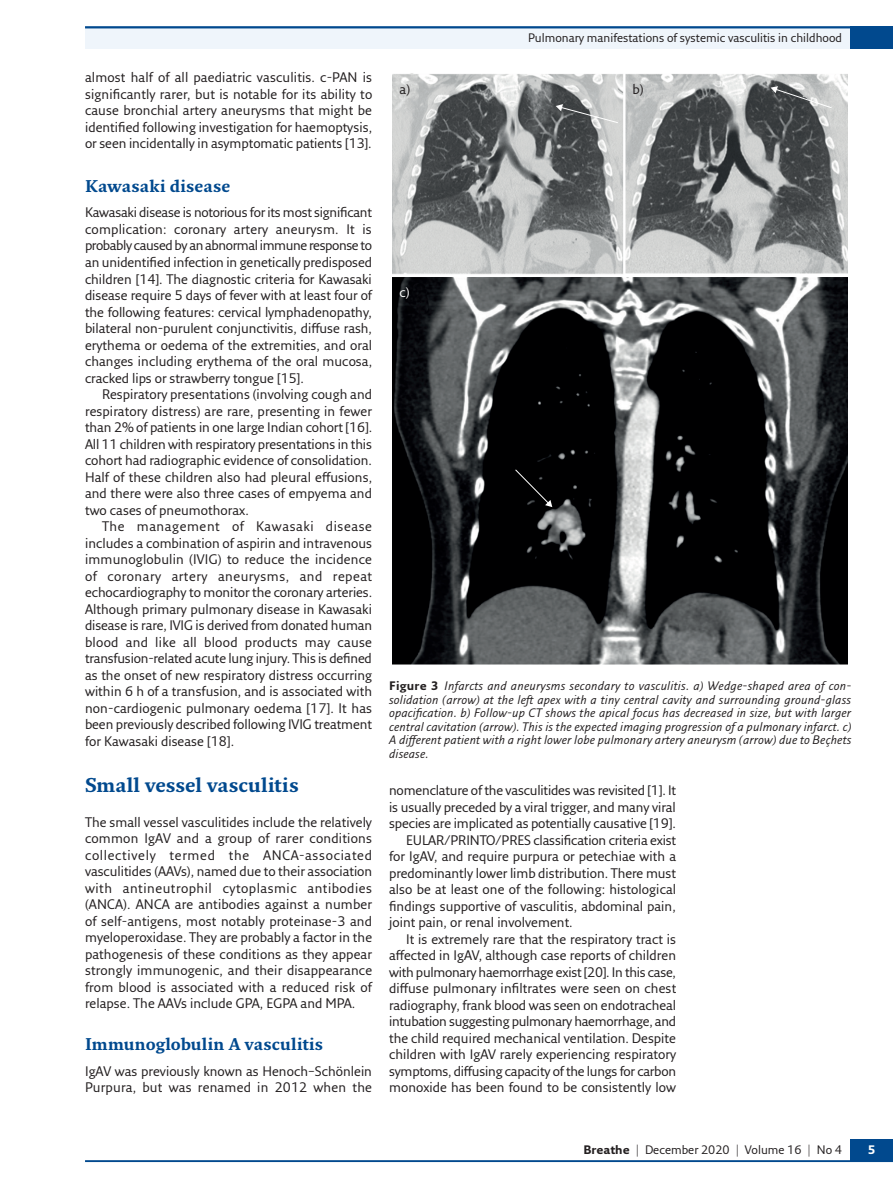
<style>
.page{position:relative;width:893px;height:1191px;background:#fff}
.page>*{position:absolute;margin:0;border:0;box-sizing:border-box;transform-origin:0 0}
.t1{font:700 19.5px "Fresco Std";color:#01498e}
.t2{font:700 16.5px "Fresco Std";letter-spacing:.01em;color:#01498e}
.t3{font:13.5px/16.5px "Fresco Sans Pro";color:#231f20;text-align:justify}
.t4{font:13.5px "Fresco Sans Pro";letter-spacing:-.02em;color:#231f20}
.t5{font:13.5px "Fresco Sans Pro";color:#fff}
.t6{font:italic 12px/13.5px "Fresco Sans Pro";letter-spacing:.015em;color:#231f20;text-align:justify}
.t7{font:12px "Fresco Sans Pro";color:#231f20}
.t8{font:700 12px "Fresco Sans Pro";color:#fff}
.s1{font-weight:700;font-style:normal}
.s2{font-weight:700}
</style>
<div class="page">
<hr style="left:85px;top:1160px;width:808px;height:2px;background:#01498e">
<div style="left:850px;top:1138px;width:43px;height:23px;background:#01498e"></div>
<div style="left:85px;top:26px;width:808px;height:23px;background:#eff5fb"></div>
<hr style="left:85px;top:26px;width:808px;height:2px;background:#01498e">
<div style="left:850px;top:26px;width:43px;height:23px;background:#01498e"></div>
<img style="left:393px;top:73px;width:454px;height:591px">
<svg style="left:556px;top:104px;width:63px;height:20px"></svg>
<svg style="left:771px;top:86px;width:61px;height:23px"></svg>
<svg style="left:514px;top:469px;width:38px;height:38px"></svg>
<p class="t3" style="left:85px;top:69px;width:289px">almost half of all paediatric vasculitis. c-PAN is significantly rarer, but is notable for its ability to cause bronchial artery aneurysms that might be identified following investigation for haemoptysis, or seen incidentally in asymptomatic patients [13].</p>
<p class="t2" style="left:85px;top:176px;width:147px">Kawasaki disease</p>
<p class="t3" style="left:85px;top:204px;width:289px">Kawasaki disease is notorious for its most significant complication: coronary artery aneurysm. It is probably caused by an abnormal immune response to an unidentified infection in genetically predisposed children [14]. The diagnostic criteria for Kawasaki disease require 5 days of fever with at least four of the following features: cervical lymphadenopathy, bilateral non-purulent conjunctivitis, diffuse rash, erythema or oedema of the extremities, and oral changes including erythema of the oral mucosa, cracked lips or strawberry tongue [15].</p>
<p class="t3" style="left:85px;top:386px;width:289px;text-indent:17px">Respiratory presentations (involving cough and respiratory distress) are rare, presenting in fewer than 2% of patients in one large Indian cohort [16].<br>All 11 children with respiratory presentations in this cohort had radiographic evidence of consolidation.<br>Half of these children also had pleural effusions, and there were also three cases of empyema and two cases of pneumothorax.</p>
<p class="t3" style="left:85px;top:517px;width:289px;text-indent:17px">The management of Kawasaki disease includes a combination of aspirin and intravenous immunoglobulin (IVIG) to reduce the incidence of coronary artery aneurysms, and repeat echocardiography to monitor the coronary arteries.<br>Although primary pulmonary disease in Kawasaki disease is rare, IVIG is derived from donated human blood and like all blood products may cause transfusion-related acute lung injury. This is defined as the onset of new respiratory distress occurring within 6 h of a transfusion, and is associated with non-cardiogenic pulmonary oedema [17]. It has been previously described following IVIG treatment for Kawasaki disease [18].</p>
<h1 class="t1" style="left:85px;top:773px;width:215px">Small vessel vasculitis</h1>
<p class="t3" style="left:85px;top:813px;width:289px">The small vessel vasculitides include the relatively common IgAV and a group of rarer conditions collectively termed the ANCA-associated vasculitides (AAVs), named due to their association with antineutrophil cytoplasmic antibodies (ANCA). ANCA are antibodies against a number of self-antigens, most notably proteinase-3 and myeloperoxidase. They are probably a factor in the pathogenesis of these conditions as they appear strongly immunogenic, and their disappearance from blood is associated with a reduced risk of relapse. The AAVs include GPA, EGPA and MPA.</p>
<p class="t2" style="left:85px;top:1034px;width:240px">Immunoglobulin A vasculitis</p>
<p class="t3" style="left:85px;top:1062px;width:289px">IgAV was previously known as Henoch–Schönlein<br>Purpura, but was renamed in 2012 when the</p>
<p class="t3" style="left:400px;top:80px;width:12px">a)</p>
<p class="t5" style="left:400px;top:284px;width:12px">c)</p>
<p class="t7" style="left:528px;top:30px;width:316px">Pulmonary manifestations of systemic vasculitis in childhood</p>
<p class="t3" style="left:632px;top:80px;width:13px">b)</p>
<p class="t6" style="left:389px;top:679px;width:464px"><span class="s1">Figure 3</span> Infarcts and aneurysms secondary to vasculitis. a) Wedge-shaped area of con&shy;solidation (arrow) at the left apex with a tiny central cavity and surrounding ground-glass opacification. b) Follow-up CT shows the apical focus has decreased in size, but with larger central cavitation (arrow). This is the expected imaging progression of a pulmonary infarct. c)<br>A different patient with a right lower lobe pulmonary artery aneurysm (arrow) due to Beçhets disease.</p>
<p class="t3" style="left:389px;top:781px;width:289px">nomenclature of the vasculitides was revisited [1]. It</p>
<p class="t3" style="left:389px;top:798px;width:288px">is usually preceded by a viral trigger, and many viral</p>
<p class="t3" style="left:389px;top:814px;width:288px">species are implicated as potentially causative [19].</p>
<p class="t3" style="left:406px;top:831px;width:272px">EULAR/PRINTO/PRES classification criteria exist</p>
<p class="t3" style="left:389px;top:847px;width:288px">for IgAV, and require purpura or petechiae with a</p>
<p class="t3" style="left:389px;top:864px;width:289px">predominantly lower limb distribution. There must</p>
<p class="t3" style="left:389px;top:880px;width:289px">also be at least one of the following: histological</p>
<p class="t3" style="left:389px;top:897px;width:288px">findings supportive of vasculitis, abdominal pain,</p>
<p class="t3" style="left:389px;top:913px;width:185px">joint pain, or renal involvement.</p>
<p class="t3" style="left:406px;top:930px;width:272px">It is extremely rare that the respiratory tract is</p>
<p class="t3" style="left:389px;top:946px;width:289px">affected in IgAV, although case reports of children</p>
<p class="t4" style="left:389px;top:963px;width:289px">with pulmonary haemorrhage exist [20]. In this case,</p>
<p class="t3" style="left:389px;top:979px;width:289px">diffuse pulmonary infiltrates were seen on chest</p>
<p class="t3" style="left:389px;top:996px;width:288px">radiography, frank blood was seen on endotracheal</p>
<p class="t4" style="left:389px;top:1012px;width:289px">intubation suggesting pulmonary haemorrhage, and</p>
<p class="t3" style="left:389px;top:1029px;width:288px">the child required mechanical ventilation. Despite</p>
<p class="t3" style="left:389px;top:1045px;width:288px">children with IgAV rarely experiencing respiratory</p>
<p class="t4" style="left:389px;top:1062px;width:289px">symptoms, diffusing capacity of the lungs for carbon</p>
<p class="t3" style="left:389px;top:1078px;width:288px">monoxide has been found to be consistently low</p>
<p class="t7" style="left:583px;top:1142px;width:260px"><span class="s2">Breathe</span> | December 2020 | Volume 16 | No 4</p>
<p class="t8" style="left:868px;top:1142px;width:9px">5</p>
</div>
